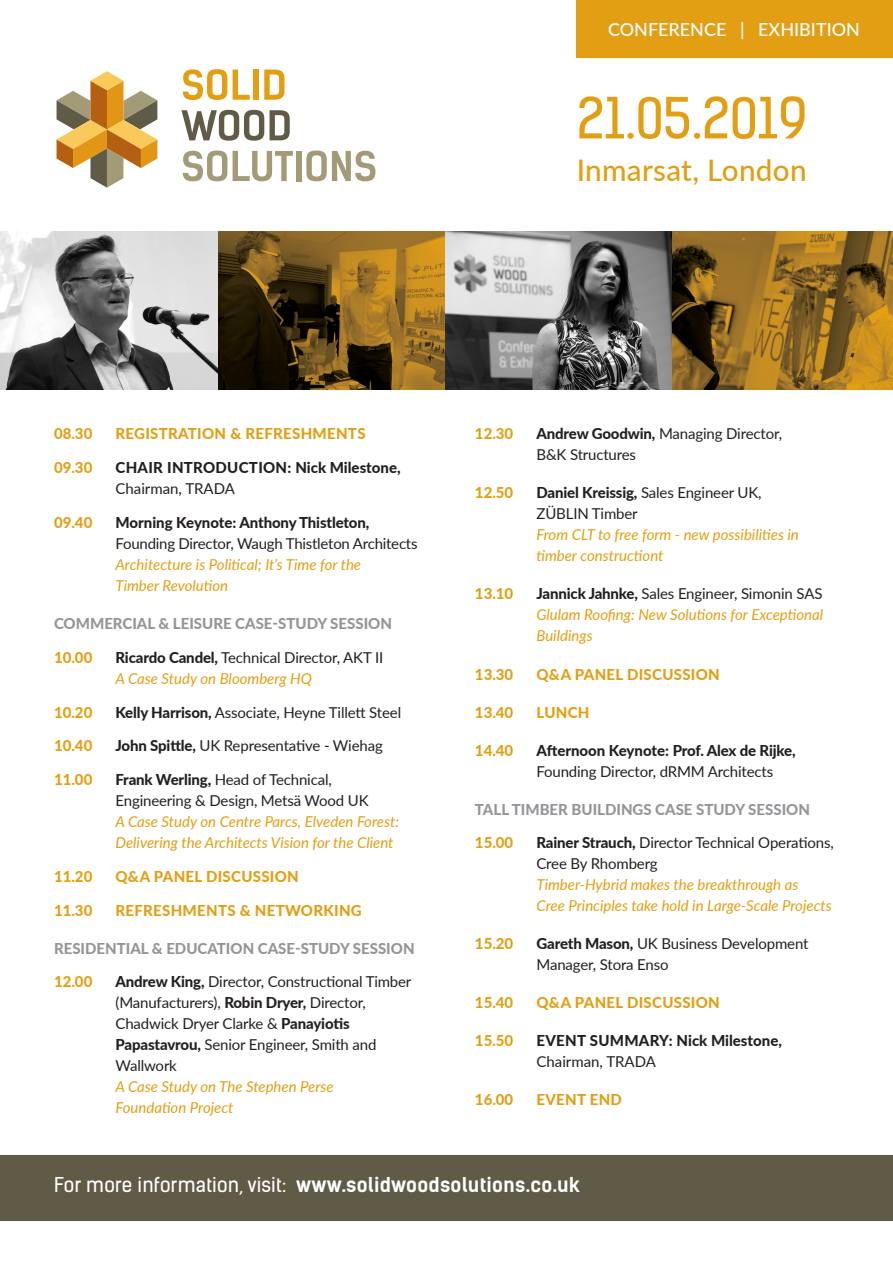
<style>
.page{position:relative;width:893px;height:1263px;background:#fff}
.page>*{position:absolute;margin:0;border:0;box-sizing:border-box;transform-origin:0 0}
.t1{font:53.85px "Kelson Sans";color:#e39f13}
.t2{font:500 29.7px "Lato";letter-spacing:.01em;color:#e39f13}
.t3{font:700 19.5px "Kelson Sans";letter-spacing:.01em;color:#fff}
.t4{font:500 18px "Lato";color:#fff}
.t5{font:italic 15px/21px "Lato";color:#e39f13}
.t6{font:15px/21px "Lato";letter-spacing:-.01em;color:#231f20}
.t7{font:800 15px "Lato";letter-spacing:.02em;color:#e39f13}
.t8{font:800 15px "Lato";color:#939598}
.t9{font:800 15px/21px "Lato";color:#231f20}
.t10{font:800 15px/21px "Lato";letter-spacing:.02em;color:#231f20}
.s1{font-weight:400}
.s2{font-weight:800;font-style:normal;color:#231f20}
.s3{font-style:normal;color:#231f20}
.s4{font-weight:800}
.s5{font-style:italic;color:#e39f13}
</style>
<div class="page">
<div style="left:577px;top:0;width:316px;height:58px;background:#e39f13"></div>
<svg style="left:57px;top:71px;width:100px;height:117px"></svg>
<svg style="left:183px;top:69px;width:44px;height:31px"></svg>
<svg style="left:233px;top:70px;width:17px;height:30px"></svg>
<div style="left:253px;top:70px;width:6px;height:30px;background:#e39f13"></div>
<svg style="left:264px;top:70px;width:20px;height:30px"></svg>
<svg style="left:181px;top:110px;width:83px;height:31px"></svg>
<svg style="left:270px;top:110px;width:20px;height:30px"></svg>
<svg style="left:183px;top:151px;width:44px;height:30px"></svg>
<svg style="left:233px;top:151px;width:60px;height:30px"></svg>
<div style="left:296px;top:151px;width:5px;height:30px;background:#a39a78"></div>
<svg style="left:306px;top:151px;width:69px;height:30px"></svg>
<img style="left:0;top:232px;width:893px;height:157px">
<div style="left:0;top:1154px;width:893px;height:66px;background:#605b46"></div>
<p class="t4" style="left:608px;top:17px;width:253px">CONFERENCE | EXHIBITION</p>
<p class="t1" style="left:577px;top:85px;width:232px">21.05.2019</p>
<p class="t2" style="left:577px;top:148px;width:231px">Inmarsat, London</p>
<p class="t7" style="left:54px;top:423px;width:40px">08.30</p>
<p class="t7" style="left:116px;top:423px;width:252px">REGISTRATION &amp; REFRESHMENTS</p>
<p class="t7" style="left:54px;top:457px;width:40px">09.30</p>
<p class="t10" style="left:116px;top:457px;width:287px">CHAIR INTRODUCTION: Nick Milestone,<br><span class="s1">Chairman, TRADA</span></p>
<p class="t7" style="left:54px;top:511px;width:40px">09.40</p>
<p class="t5" style="left:116px;top:511px;width:304px"><span class="s2">Morning Keynote: Anthony Thistleton, </span><span class="s3">Founding Director, Waugh Thistleton Architects </span>Architecture is Political; It’s Time for the<br>Timber Revolution</p>
<p class="t8" style="left:54px;top:612px;width:339px">COMMERCIAL &amp; LEISURE CASE-STUDY SESSION</p>
<p class="t7" style="left:54px;top:646px;width:40px">10.00</p>
<p class="t6" style="left:116px;top:646px;width:269px"><span class="s4">Ricardo Candel,</span> Technical Director, AKT II<br><span class="s5">A Case Study on Bloomberg HQ</span></p>
<p class="t7" style="left:54px;top:701px;width:40px">10.20</p>
<p class="t6" style="left:116px;top:701px;width:287px"><span class="s4">Kelly Harrison,</span> Associate, Heyne Tillett Steel</p>
<p class="t7" style="left:54px;top:735px;width:40px">10.40</p>
<p class="t6" style="left:116px;top:735px;width:269px"><span class="s4">John Spittle,</span> UK Representative - Wiehag</p>
<p class="t7" style="left:54px;top:768px;width:40px">11.00</p>
<p class="t5" style="left:116px;top:768px;width:285px"><span class="s2">Frank Werling,</span> <span class="s3">Head of Technical, Engineering &amp; Design, Metsä Wood UK<br></span>A Case Study on Centre Parcs, Elveden Forest:<br>Delivering the Architects Vision for the Client</p>
<p class="t7" style="left:54px;top:865px;width:40px">11.20</p>
<p class="t7" style="left:116px;top:865px;width:185px">Q&amp;A PANEL DISCUSSION</p>
<p class="t7" style="left:54px;top:899px;width:40px">11.30</p>
<p class="t7" style="left:116px;top:899px;width:248px">REFRESHMENTS &amp; NETWORKING</p>
<p class="t8" style="left:54px;top:937px;width:362px">RESIDENTIAL &amp; EDUCATION CASE-STUDY SESSION</p>
<p class="t7" style="left:54px;top:971px;width:40px">12.00</p>
<p class="t6" style="left:116px;top:971px;width:297px"><span class="s4">Andrew King,</span> Director, Constructional Timber (Manufacturers), <span class="s4">Robin Dryer,</span> Director,<br>Chadwick Dryer Clarke &amp; <span class="s4">Panayiotis<br>Papastavrou,</span> Senior Engineer, Smith and<br>Wallwork<br><span class="s5">A Case Study on The Stephen Perse<br>Foundation Project</span></p>
<p class="t7" style="left:475px;top:423px;width:40px">12.30</p>
<p class="t6" style="left:536px;top:423px;width:247px"><span class="s4">Andrew Goodwin,</span> Managing Director,<br>B&amp;K Structures</p>
<p class="t7" style="left:475px;top:482px;width:40px">12.50</p>
<p class="t5" style="left:536px;top:482px;width:264px"><span class="s2">Daniel Kreissig,</span> <span class="s3">Sales Engineer UK,<br>ZÜBLIN Timber<br></span>From CLT to free form - new possibilities in timber constructiont</p>
<p class="t7" style="left:475px;top:583px;width:40px">13.10</p>
<p class="t5" style="left:536px;top:583px;width:288px;text-align:justify"><span class="s2">Jannick Jahnke,</span> <span class="s3">Sales Engineer, Simonin SAS </span>Glulam Roofing: New Solutions for Exceptional Buildings</p>
<p class="t7" style="left:475px;top:663px;width:40px">13.30</p>
<p class="t7" style="left:536px;top:663px;width:185px">Q&amp;A PANEL DISCUSSION</p>
<p class="t7" style="left:475px;top:701px;width:40px">13.40</p>
<p class="t7" style="left:536px;top:701px;width:55px">LUNCH</p>
<p class="t7" style="left:475px;top:739px;width:40px">14.40</p>
<p class="t9" style="left:536px;top:739px;width:261px">Afternoon Keynote: Prof. Alex de Rijke,<br><span class="s1">Founding Director, dRMM Architects</span></p>
<p class="t8" style="left:475px;top:798px;width:336px">TALL TIMBER BUILDINGS CASE STUDY SESSION</p>
<p class="t7" style="left:475px;top:832px;width:40px">15.00</p>
<p class="t5" style="left:536px;top:832px;width:299px"><span class="s2">Rainer Strauch,</span> <span class="s3">Director Technical Operations, Cree By Rhomberg<br></span>Timber-Hybrid makes the breakthrough as<br>Cree Principles take hold in Large-Scale Projects</p>
<p class="t7" style="left:475px;top:933px;width:40px">15.20</p>
<p class="t6" style="left:536px;top:933px;width:274px"><span class="s4">Gareth Mason,</span> UK Business Development<br>Manager, Stora Enso</p>
<p class="t7" style="left:475px;top:992px;width:40px">15.40</p>
<p class="t7" style="left:536px;top:992px;width:185px">Q&amp;A PANEL DISCUSSION</p>
<p class="t7" style="left:475px;top:1030px;width:40px">15.50</p>
<p class="t9" style="left:536px;top:1030px;width:247px">EVENT SUMMARY: Nick Milestone,<br><span class="s1">Chairman, TRADA</span></p>
<p class="t7" style="left:475px;top:1089px;width:40px">16.00</p>
<p class="t7" style="left:536px;top:1089px;width:87px">EVENT END</p>
<p class="t3" style="left:54px;top:1172px;width:527px"><span class="s1">For more information, visit:</span> www.solidwoodsolutions.co.uk</p>
</div>
